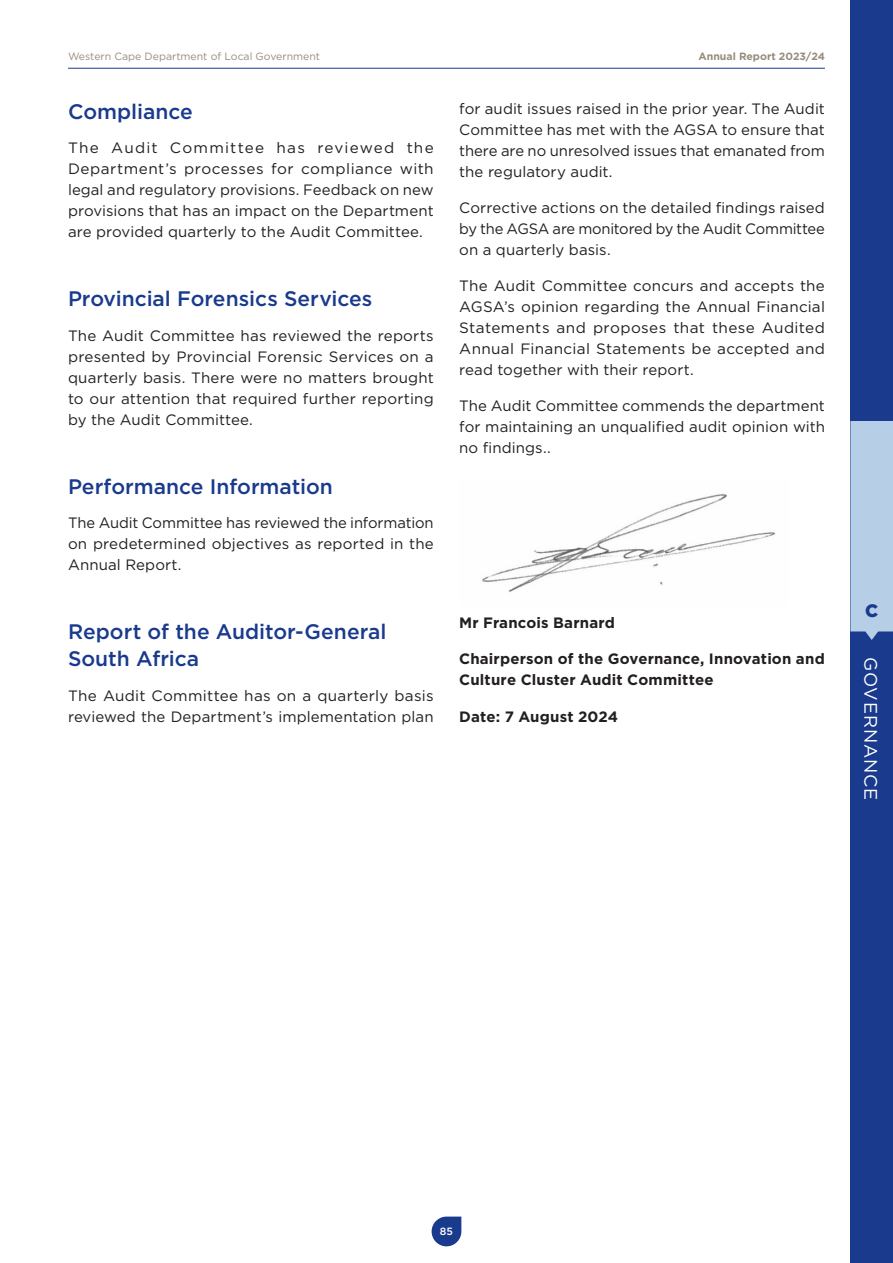
<style>
.page{position:relative;width:893px;height:1263px;background:#fff}
.page>*{position:absolute;margin:0;border:0;box-sizing:border-box;transform-origin:0 0}
._2_HEADER_-_Sub_-_not_for_toc{font:500 21px/27px "Gotham";color:#193a8d}
.t1{font:18px "Gotham";letter-spacing:.05em;color:#fff}
.t2{font:900 18px "Gotham";color:#193a8d}
.BODY{font:15px/21px "Gotham";letter-spacing:.005em;color:#231f20;text-align:justify}
._4_HEADER_-_Baby_Flush{font:700 15px/21px "Gotham";letter-spacing:.01em;color:#231f20}
.t3{font:10.5px "Gotham";color:#978d7c}
.t4{font:700 10.5px "Gotham";color:#978d7c}
.t5{font:500 10.5px "Gotham";color:#fff}
</style>
<div class="page">
<svg style="left:431px;top:1216px;width:31px;height:31px"></svg>
<hr style="left:68px;top:68px;width:757px;height:1px;background:#193a8d">
<div style="left:850px;top:0;width:43px;height:1263px;background:#193a8d"></div>
<div style="left:850px;top:421px;width:43px;height:219px;background:#b6cfe6"></div>
<img style="left:482px;top:494px;width:294px;height:98px">
<p class="t3" style="left:68px;top:49px;width:253px">Western Cape Department of Local Government</p>
<p class="t4" style="left:699px;top:49px;width:128px">Annual Report 2023/24</p>
<p class="_2_HEADER_-_Sub_-_not_for_toc" style="left:68px;top:98px;width:126px">Compliance</p>
<p class="BODY" style="left:68px;top:137px;width:367px">The Audit Committee has reviewed the Department’s processes for compliance with legal and regulatory provisions. Feedback on new provisions that has an impact on the Department are provided quarterly to the Audit Committee.</p>
<p class="_2_HEADER_-_Sub_-_not_for_toc" style="left:68px;top:285px;width:306px">Provincial Forensics Services</p>
<p class="BODY" style="left:68px;top:325px;width:367px">The Audit Committee has reviewed the reports presented by Provincial Forensic Services on a quarterly basis. There were no matters brought to our attention that required further reporting by the Audit Committee.</p>
<p class="_2_HEADER_-_Sub_-_not_for_toc" style="left:68px;top:473px;width:266px">Performance Information</p>
<p class="BODY" style="left:68px;top:512px;width:367px">The Audit Committee has reviewed the information on predetermined objectives as reported in the Annual Report.</p>
<p class="_2_HEADER_-_Sub_-_not_for_toc" style="left:68px;top:618px;width:320px">Report of the Auditor-General<br>South Africa</p>
<p class="BODY" style="left:68px;top:685px;width:367px">The Audit Committee has on a quarterly basis reviewed the Department’s implementation plan</p>
<p class="BODY" style="left:459px;top:98px;width:367px">for audit issues raised in the prior year. The Audit Committee has met with the AGSA to ensure that there are no unresolved issues that emanated from the regulatory audit.</p>
<p class="BODY" style="left:459px;top:197px;width:367px">Corrective actions on the detailed findings raised by the AGSA are monitored by the Audit Committee on a quarterly basis.</p>
<p class="BODY" style="left:459px;top:275px;width:367px">The Audit Committee concurs and accepts the AGSA’s opinion regarding the Annual Financial Statements and proposes that these Audited Annual Financial Statements be accepted and read together with their report.</p>
<p class="BODY" style="left:459px;top:395px;width:367px">The Audit Committee commends the department for maintaining an unqualified audit opinion with no findings..</p>
<p class="_4_HEADER_-_Baby_Flush" style="left:459px;top:612px;width:157px">Mr Francois Barnard</p>
<p class="_4_HEADER_-_Baby_Flush" style="left:459px;top:648px;width:367px">Chairperson of the Governance, Innovation and<br>Culture Cluster Audit Committee</p>
<p class="_4_HEADER_-_Baby_Flush" style="left:459px;top:706px;width:160px">Date: 7 August 2024</p>
<p class="t2" style="left:865px;top:598px;width:15px">C</p>
<p class="t1" style="left:882px;top:657px;width:145px;rotate:90deg">GOVERNANCE</p>
<p class="t5" style="left:440px;top:1224px;width:15px">85</p>
</div>
